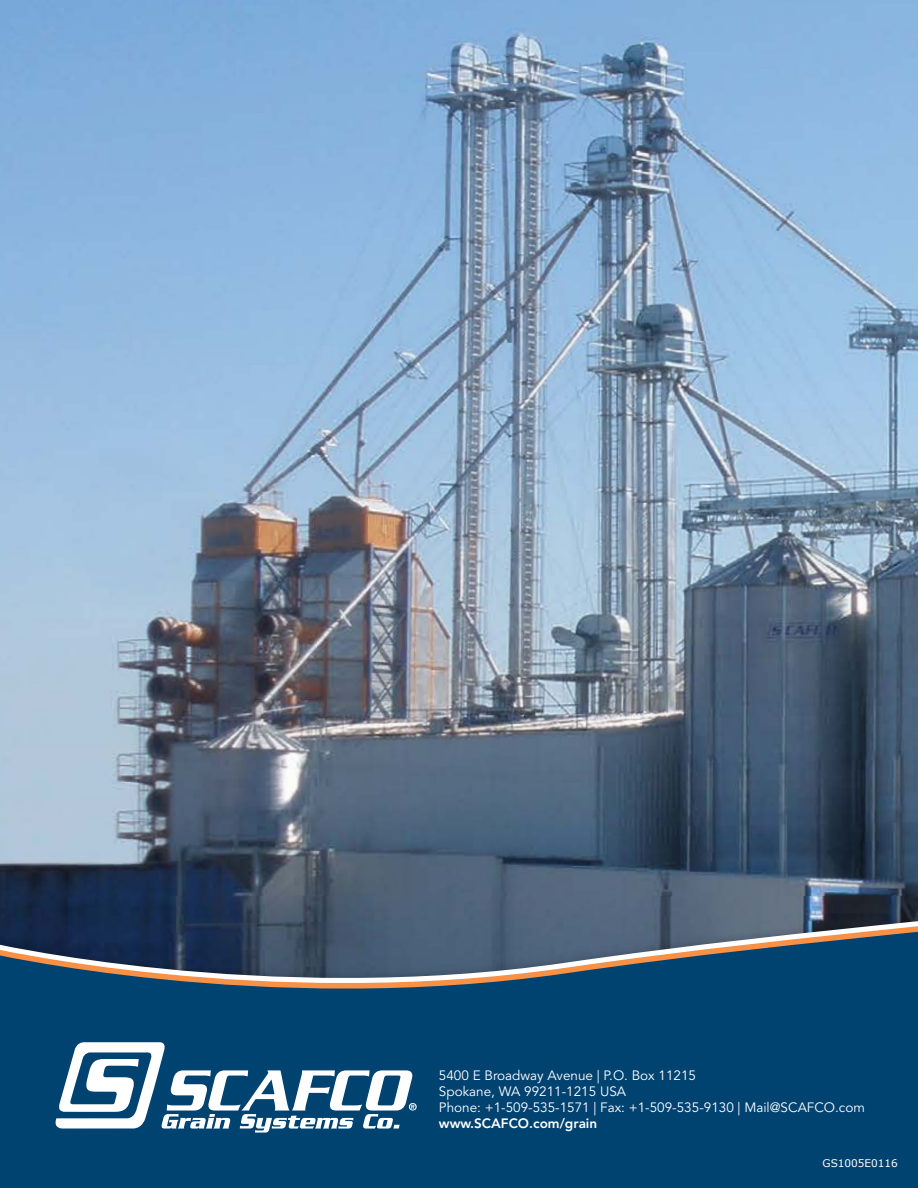
<style>
.page{position:relative;width:918px;height:1188px;background:#fff}
.page>*{position:absolute;margin:0;border:0;box-sizing:border-box;transform-origin:0 0}
.t1{font:13.5px/16.2px "Avenir LT Std";color:#fff}
.t2{font:800 13.5px "Avenir LT Std";color:#fff}
.t3{font:10.5px "Verdana";color:#fff}
</style>
<div class="page">
<img style="left:0;top:0;width:918px;height:897px">
<div style="left:838px;top:125px;width:80px;height:82px;background:#92bce4"></div>
<img style="left:0;top:897px;width:918px;height:9px">
<svg style="left:0;top:906px;width:918px;height:20px;background:#3d4f66"></svg>
<svg style="left:0;top:926px;width:917px;height:6px;background:#4b5a6e"></svg>
<svg style="left:917px;top:911px;width:1px;height:21px"></svg>
<svg style="left:0;top:932px;width:918px;height:256px;background:#124970"></svg>
<svg style="left:53px;top:1042px;width:364px;height:91px"></svg>
<p class="t1" style="left:439px;top:1068px;width:428px">5400 E Broadway Avenue | P.O. Box 11215<br>Spokane, WA 99211-1215 USA<br>Phone: +1-509-535-1571 | Fax: +1-509-535-9130 | Mail@SCAFCO.com</p>
<p class="t2" style="left:439px;top:1116px;width:160px">www.SCAFCO.com/grain</p>
<p class="t3" style="left:823px;top:1156px;width:77px">GS1005E0116</p>
</div>
